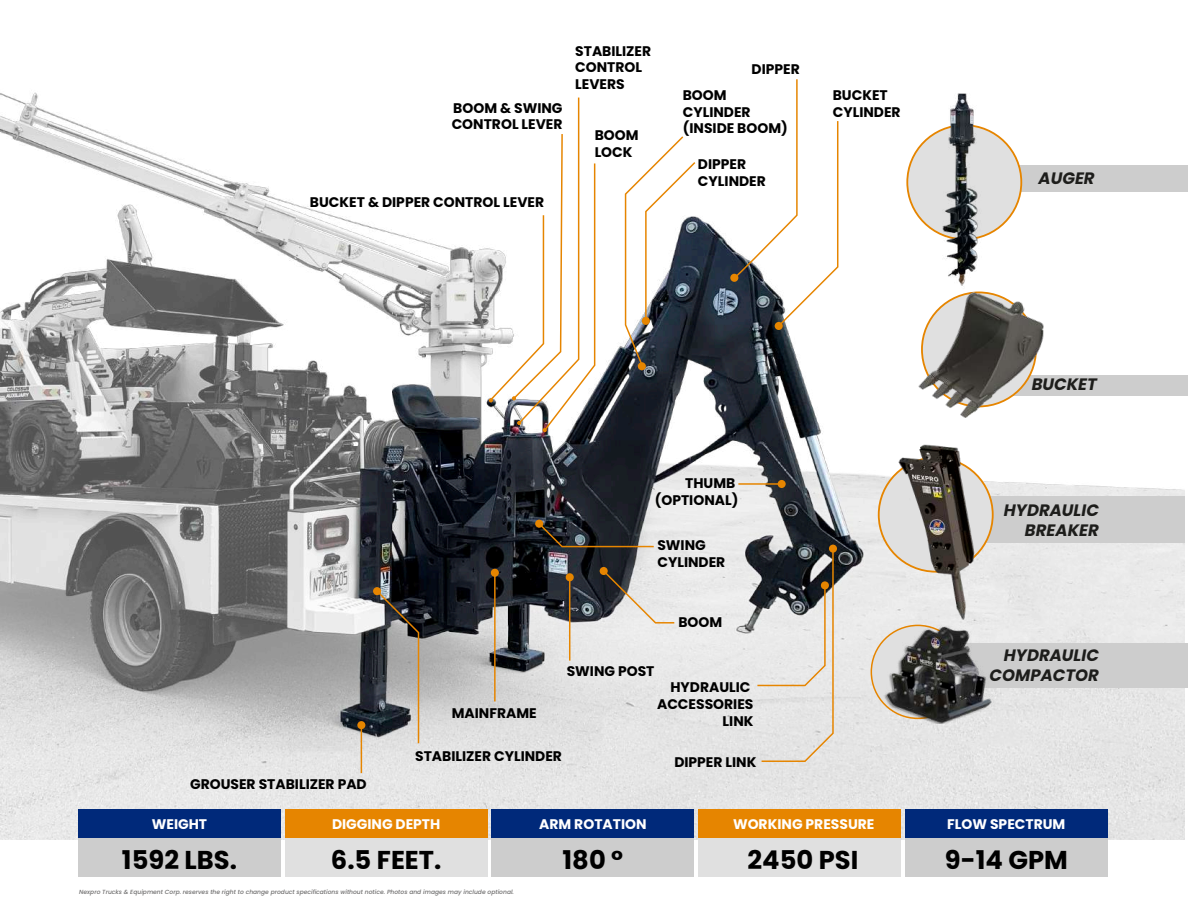
<style>
.page{position:relative;width:1188px;height:918px;background:#fff}
.page>*{position:absolute;margin:0;border:0;box-sizing:border-box;transform-origin:0 0}
.t1{font:700 25.8px "Poppins";color:#000}
.t2{font:italic 700 16.5px/19.8px "Poppins";color:#1d1d1b;text-align:right}
.t3{font:700 13.95px/16.6px "Poppins";color:#000}
.t4{font:700 13.95px "Poppins";color:#fff}
.t5{font:italic 500 6px "Poppins";color:#706f6f}
</style>
<div class="page">
<img style="left:0;top:92px;width:1184px;height:747px">
<hr style="left:361px;top:724px;width:1px;height:49px;background:#e68500">
<svg style="left:733px;top:79px;width:106px;height:249px"></svg>
<svg style="left:602px;top:569px;width:74px;height:55px;background:#b8b6b4"></svg>
<svg style="left:375px;top:589px;width:45px;height:156px;background:#797877"></svg>
<hr style="left:494px;top:573px;width:2px;height:128px;background:#e68500">
<svg style="left:537px;top:522px;width:118px;height:26px;background:#42413f"></svg>
<div style="left:373px;top:587px;width:8px;height:8px;background:#e68500;border-radius:50%"></div>
<div style="left:491px;top:569px;width:8px;height:8px;background:#e68500;border-radius:50%"></div>
<div style="left:535px;top:520px;width:8px;height:8px;background:#e68500;border-radius:50%"></div>
<div style="left:638px;top:362px;width:8px;height:8px;background:#e68500;border-radius:50%"></div>
<div style="left:730px;top:274px;width:8px;height:8px;background:#e68500;border-radius:50%"></div>
<div style="left:775px;top:322px;width:8px;height:8px;background:#e68500;border-radius:50%"></div>
<div style="left:778px;top:480px;width:8px;height:8px;background:#e68500;border-radius:50%"></div>
<div style="left:829px;top:545px;width:8px;height:8px;background:#e68500;border-radius:50%"></div>
<div style="left:566px;top:573px;width:8px;height:8px;background:#e68500;border-radius:50%"></div>
<div style="left:600px;top:567px;width:8px;height:8px;background:#e68500;border-radius:50%"></div>
<div style="left:357px;top:721px;width:8px;height:8px;background:#e68500;border-radius:50%"></div>
<hr style="left:569px;top:577px;width:1px;height:84px;background:#e68500">
<svg style="left:756px;top:547px;width:78px;height:216px;background:#b7b5b0"></svg>
<svg style="left:624px;top:135px;width:73px;height:232px"></svg>
<hr style="left:738px;top:483px;width:44px;height:2px;background:#e68500">
<svg style="left:489px;top:96px;width:107px;height:336px"></svg>
<div style="left:974px;top:166px;width:214px;height:26px;background:#cdcdcd"></div>
<div style="left:938px;top:643px;width:250px;height:44px;background:#cdcdcd"></div>
<div style="left:992px;top:375px;width:196px;height:20px;background:#cdcdcd"></div>
<div style="left:951px;top:496px;width:234px;height:47px;background:#cdcdcd"></div>
<div style="left:879px;top:458px;width:114px;height:114px;background:#e0e0e0;border-radius:50%"></div>
<div style="left:907px;top:125px;width:114px;height:114px;background:#e0e0e0;border-radius:50%"></div>
<svg style="left:871px;top:625px;width:93px;height:93px"></svg>
<div style="left:78px;top:809px;width:203px;height:68px;background:#cdcdcd"></div>
<div style="left:78px;top:809px;width:203px;height:29px;background:#00297a"></div>
<div style="left:492px;top:809px;width:202px;height:68px;background:#cdcdcd"></div>
<div style="left:492px;top:809px;width:202px;height:29px;background:#00297a"></div>
<div style="left:905px;top:809px;width:202px;height:68px;background:#cdcdcd"></div>
<div style="left:905px;top:809px;width:202px;height:29px;background:#00297a"></div>
<div style="left:285px;top:809px;width:202px;height:68px;background:#e0e0e0"></div>
<div style="left:285px;top:809px;width:202px;height:29px;background:#e68500"></div>
<div style="left:699px;top:809px;width:202px;height:68px;background:#e0e0e0"></div>
<div style="left:699px;top:809px;width:202px;height:29px;background:#e68500"></div>
<img style="left:897px;top:440px;width:82px;height:185px">
<img style="left:879px;top:626px;width:123px;height:97px">
<img style="left:921px;top:92px;width:77px;height:188px">
<img style="left:914px;top:280px;width:137px;height:143px">
<p class="t3" style="left:452px;top:99px;width:112px">BOOM &amp; SWING<br>CONTROL LEVER</p>
<p class="t3" style="left:575px;top:42px;width:78px">STABILIZER<br>CONTROL<br>LEVERS</p>
<p class="t3" style="left:595px;top:127px;width:45px">BOOM<br>LOCK</p>
<p class="t3" style="left:310px;top:194px;width:236px">BUCKET &amp; DIPPER CONTROL LEVER</p>
<p class="t3" style="left:752px;top:61px;width:50px">DIPPER</p>
<p class="t3" style="left:683px;top:87px;width:107px">BOOM<br>CYLINDER (INSIDE BOOM)</p>
<p class="t3" style="left:698px;top:156px;width:69px">DIPPER<br>CYLINDER</p>
<p class="t3" style="left:833px;top:87px;width:69px">BUCKET<br>CYLINDER</p>
<p class="t2" style="left:1039px;top:168px;width:58px">AUGER</p>
<p class="t3" style="left:655px;top:475px;width:85px;text-align:right">THUMB (OPTIONAL)</p>
<p class="t3" style="left:657px;top:537px;width:69px">SWING<br>CYLINDER</p>
<p class="t3" style="left:452px;top:705px;width:86px">MAINFRAME</p>
<p class="t3" style="left:567px;top:663px;width:89px">SWING POST</p>
<p class="t3" style="left:678px;top:613px;width:45px">BOOM</p>
<p class="t3" style="left:657px;top:679px;width:98px;text-align:right">HYDRAULIC<br>ACCESSORIES<br>LINK</p>
<p class="t3" style="left:415px;top:748px;width:148px">STABILIZER CYLINDER</p>
<p class="t3" style="left:674px;top:754px;width:84px">DIPPER LINK</p>
<p class="t3" style="left:190px;top:776px;width:178px">GROUSER STABILIZER PAD</p>
<p class="t4" style="left:152px;top:816px;width:57px">WEIGHT</p>
<p class="t4" style="left:332px;top:816px;width:110px">DIGGING DEPTH</p>
<p class="t4" style="left:539px;top:816px;width:109px">ARM ROTATION</p>
<p class="t4" style="left:733px;top:816px;width:143px">WORKING PRESSURE</p>
<h1 class="t1" style="left:122px;top:845px;width:117px">1592 LBS.</h1>
<h1 class="t1" style="left:331px;top:845px;width:112px">6.5 FEET.</h1>
<h1 class="t1" style="left:563px;top:845px;width:62px">180 °</h1>
<h1 class="t1" style="left:747px;top:845px;width:112px">2450 PSI</h1>
<p class="t5" style="left:79px;top:889px;width:436px">Nexpro Trucks &amp; Equipment Corp. reserves the right to change product specifications without notice. Photos and images may include optional.</p>
<p class="t2" style="left:1032px;top:375px;width:67px">BUCKET</p>
<p class="t2" style="left:1004px;top:500px;width:97px">HYDRAULIC<br>BREAKER</p>
<p class="t2" style="left:990px;top:646px;width:111px">HYDRAULIC<br>COMPACTOR</p>
<p class="t4" style="left:947px;top:816px;width:120px">FLOW SPECTRUM</p>
<h1 class="t1" style="left:945px;top:845px;width:124px">9-14 GPM</h1>
</div>
